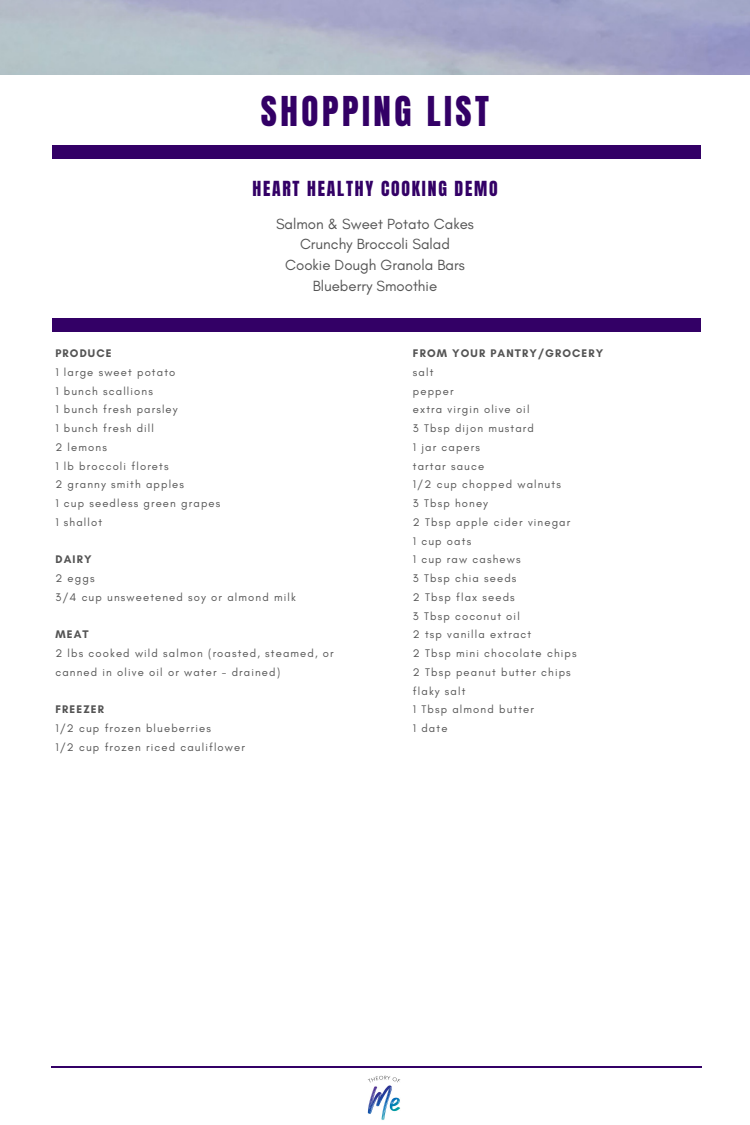
<style>
.page{position:relative;width:750px;height:1125px;background:#fff}
.page>*{position:absolute;margin:0;border:0;box-sizing:border-box;transform-origin:0 0}
.t1{font:35px "Anton";letter-spacing:.1em;color:#306}
.t2{font:17.62px "Anton";letter-spacing:.1em;color:#306}
.t3{font:15px/20.6px "Glacial Indifference";color:#545454;text-align:center}
.t4{font:11.25px/18.8px "Glacial Indifference";letter-spacing:.1em;color:#545454}
.t5{font:700 11.25px "Glacial Indifference";letter-spacing:.1em;color:#545454}
</style>
<div class="page">
<div style="left:53px;top:146px;width:648px;height:13px;background:#306"></div>
<hr style="left:51px;top:1066px;width:650px;height:2px;background:#306">
<img style="left:367px;top:1075px;width:34px;height:45px">
<div style="left:53px;top:319px;width:648px;height:13px;background:#306"></div>
<p class="t1" style="left:261px;top:86px;width:230px">SHOPPING LIST</p>
<p class="t2" style="left:252px;top:176px;width:247px">HEART HEALTHY COOKING DEMO</p>
<p class="t3" style="left:276px;top:213px;width:199px">Salmon &amp; Sweet Potato Cakes<br>Crunchy Broccoli Salad<br>Cookie Dough Granola Bars<br>Blueberry Smoothie</p>
<h1 class="t5" style="left:55px;top:346px;width:58px">PRODUCE</h1>
<h2 class="t4" style="left:55px;top:362px;width:121px">1 large sweet potato</h2>
<h3 class="t4" style="left:55px;top:381px;width:99px">1 bunch scallions</h3>
<p class="t4" style="left:55px;top:400px;width:124px">1 bunch fresh parsley</p>
<p class="t4" style="left:55px;top:419px;width:100px">1 bunch fresh dill</p>
<p class="t4" style="left:55px;top:437px;width:53px">2 lemons</p>
<p class="t4" style="left:55px;top:456px;width:115px">1 lb broccoli florets</p>
<p class="t4" style="left:55px;top:475px;width:130px">2 granny smith apples</p>
<p class="t4" style="left:55px;top:494px;width:166px">1 cup seedless green grapes</p>
<p class="t4" style="left:55px;top:512px;width:48px">1 shallot</p>
<p class="t5" style="left:55px;top:553px;width:38px">DAIRY</p>
<p class="t4" style="left:55px;top:569px;width:41px">2 eggs</p>
<p class="t4" style="left:55px;top:587px;width:242px">3/4 cup unsweetened soy or almond milk</p>
<p class="t5" style="left:55px;top:628px;width:35px">MEAT</p>
<p class="t4" style="left:55px;top:644px;width:280px">2 lbs cooked wild salmon (roasted, steamed, or canned in olive oil or water - drained)</p>
<p class="t5" style="left:55px;top:703px;width:50px">FREEZER</p>
<p class="t4" style="left:55px;top:719px;width:157px">1/2 cup frozen blueberries</p>
<p class="t4" style="left:55px;top:737px;width:191px">1/2 cup frozen riced cauliflower</p>
<p class="t5" style="left:413px;top:346px;width:192px">FROM YOUR PANTRY/GROCERY</p>
<p class="t4" style="left:413px;top:362px;width:22px">salt</p>
<p class="t4" style="left:413px;top:381px;width:42px">pepper</p>
<p class="t4" style="left:413px;top:400px;width:118px">extra virgin olive oil</p>
<p class="t4" style="left:413px;top:419px;width:123px">3 Tbsp dijon mustard</p>
<p class="t4" style="left:413px;top:437px;width:69px">1 jar capers</p>
<p class="t4" style="left:413px;top:456px;width:73px">tartar sauce</p>
<p class="t4" style="left:413px;top:475px;width:149px">1/2 cup chopped walnuts</p>
<p class="t4" style="left:413px;top:494px;width:77px">3 Tbsp honey</p>
<p class="t4" style="left:413px;top:512px;width:159px">2 Tbsp apple cider vinegar</p>
<p class="t4" style="left:413px;top:531px;width:60px">1 cup oats</p>
<p class="t4" style="left:413px;top:550px;width:109px">1 cup raw cashews</p>
<p class="t4" style="left:413px;top:569px;width:105px">3 Tbsp chia seeds</p>
<p class="t4" style="left:413px;top:587px;width:103px">2 Tbsp flax seeds</p>
<p class="t4" style="left:413px;top:606px;width:108px">3 Tbsp coconut oil</p>
<p class="t4" style="left:413px;top:625px;width:120px">2 tsp vanilla extract</p>
<p class="t4" style="left:413px;top:644px;width:165px">2 Tbsp mini chocolate chips</p>
<p class="t4" style="left:413px;top:662px;width:159px">2 Tbsp peanut butter chips</p>
<p class="t4" style="left:413px;top:681px;width:54px">flaky salt</p>
<p class="t4" style="left:413px;top:700px;width:122px">1 Tbsp almond butter</p>
<p class="t4" style="left:413px;top:719px;width:36px">1 date</p>
</div>
